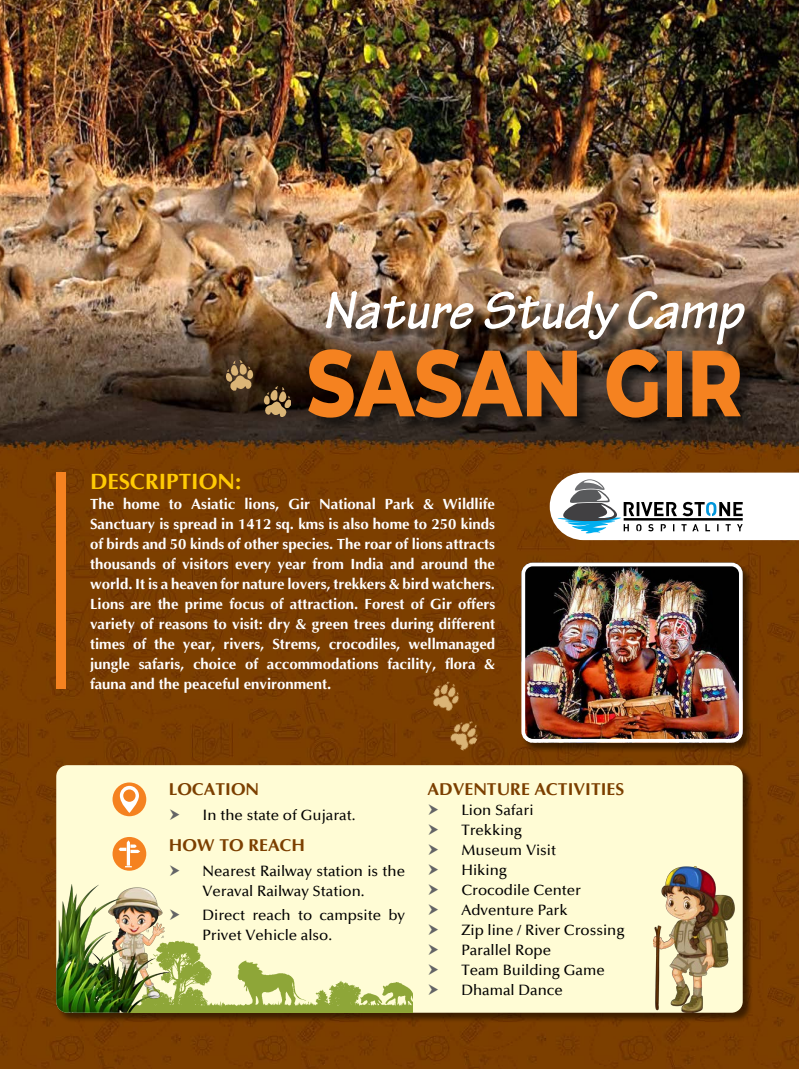
<style>
.page{position:relative;width:799px;height:1069px;background:#fff}
.page>*{position:absolute;margin:0;border:0;box-sizing:border-box;transform-origin:0 0}
.t1{font:800 93.75px "Montserrat";color:#f58220;scale:.8 1}
.t2{font:italic 700 56.25px "Tekton Pro";color:#fff}
.t3{font:700 22.5px "Optima";color:#ffcb05}
.t4{font:700 17.5px "Optima";color:#7c3f00}
.t5{font:700 15px/20px "Optima";color:#fff;text-align:justify}
.t6{font:500 15px/20px "Optima";color:#000}
</style>
<div class="page">
<img style="left:0;top:0;width:799px;height:1069px">
<div style="left:57px;top:765px;width:696px;height:258px;background:#000;opacity:.5"></div>
<div style="left:56px;top:765px;width:686px;height:247px;background:#fffcd5;border-radius:11px"></div>
<img style="left:171px;top:940px;width:242px;height:72px">
<img style="left:56px;top:884px;width:115px;height:128px">
<div style="left:311px;top:351px;width:444px;height:82px;background:#000;opacity:.5"></div>
<div style="left:328px;top:293px;width:432px;height:66px;background:#000;opacity:.75"></div>
<svg style="left:112px;top:837px;width:34px;height:34px"></svg>
<svg style="left:119px;top:840px;width:21px;height:27px"></svg>
<div style="left:112px;top:782px;width:34px;height:34px;background:#f58220;border-radius:50%"></div>
<svg style="left:120px;top:786px;width:19px;height:27px"></svg>
<div style="left:56px;top:472px;width:9px;height:217px;background:#f58220"></div>
<svg style="left:550px;top:472px;width:249px;height:68px"></svg>
<img style="left:416px;top:678px;width:79px;height:76px">
<img style="left:653px;top:866px;width:82px;height:146px">
<img style="left:227px;top:360px;width:63px;height:56px">
<div style="left:522px;top:563px;width:231px;height:190px;background:#000;opacity:.5"></div>
<img style="left:521px;top:562px;width:222px;height:180px">
<div style="left:521px;top:562px;width:222px;height:180px;border:4px solid #fff;border-radius:9px"></div>
<h2 class="t2" style="left:322px;top:277px;width:422px">Nature Study Camp</h2>
<h1 class="t1" style="left:307px;top:321px;width:546px">SASAN GIR</h1>
<h3 class="t3" style="left:90px;top:469px;width:153px">DESCRIPTION:</h3>
<p class="t5" style="left:90px;top:494px;width:407px">The home to Asiatic lions, Gir National Park &amp; Wildlife Sanctuary is spread in 1412 sq. kms is also home to 250 kinds of birds and 50 kinds of other species. The roar of lions attracts thousands of visitors every year from India and around the world. It is a heaven for nature lovers, trekkers &amp; bird watchers.<br>Lions are the prime focus of attraction. Forest of Gir offers variety of reasons to visit: dry &amp; green trees during different times of the year, rivers, Strems, crocodiles, wellmanaged jungle safaris, choice of accommodations facility, flora &amp; fauna and the peaceful environment.</p>
<p class="t4" style="left:169px;top:780px;width:92px">LOCATION</p>
<p class="t6" style="left:202px;top:805px;width:154px">In the state of Gujarat.</p>
<p class="t4" style="left:169px;top:836px;width:138px">HOW TO REACH</p>
<p class="t6" style="left:202px;top:861px;width:204px">Nearest Railway station is the<br>Veraval Railway Station.</p>
<p class="t6" style="left:202px;top:906px;width:204px">Direct reach to campsite by<br>Privet Vehicle also.</p>
<p class="t4" style="left:428px;top:780px;width:198px">ADVENTURE ACTIVITIES</p>
<p class="t6" style="left:461px;top:801px;width:165px">Lion Safari<br>Trekking<br>Museum Visit<br>Hiking<br>Crocodile Center<br>Adventure Park<br>Zip line / River Crossing<br>Parallel Rope<br>Team Building Game<br>Dhamal Dance</p>
</div>
